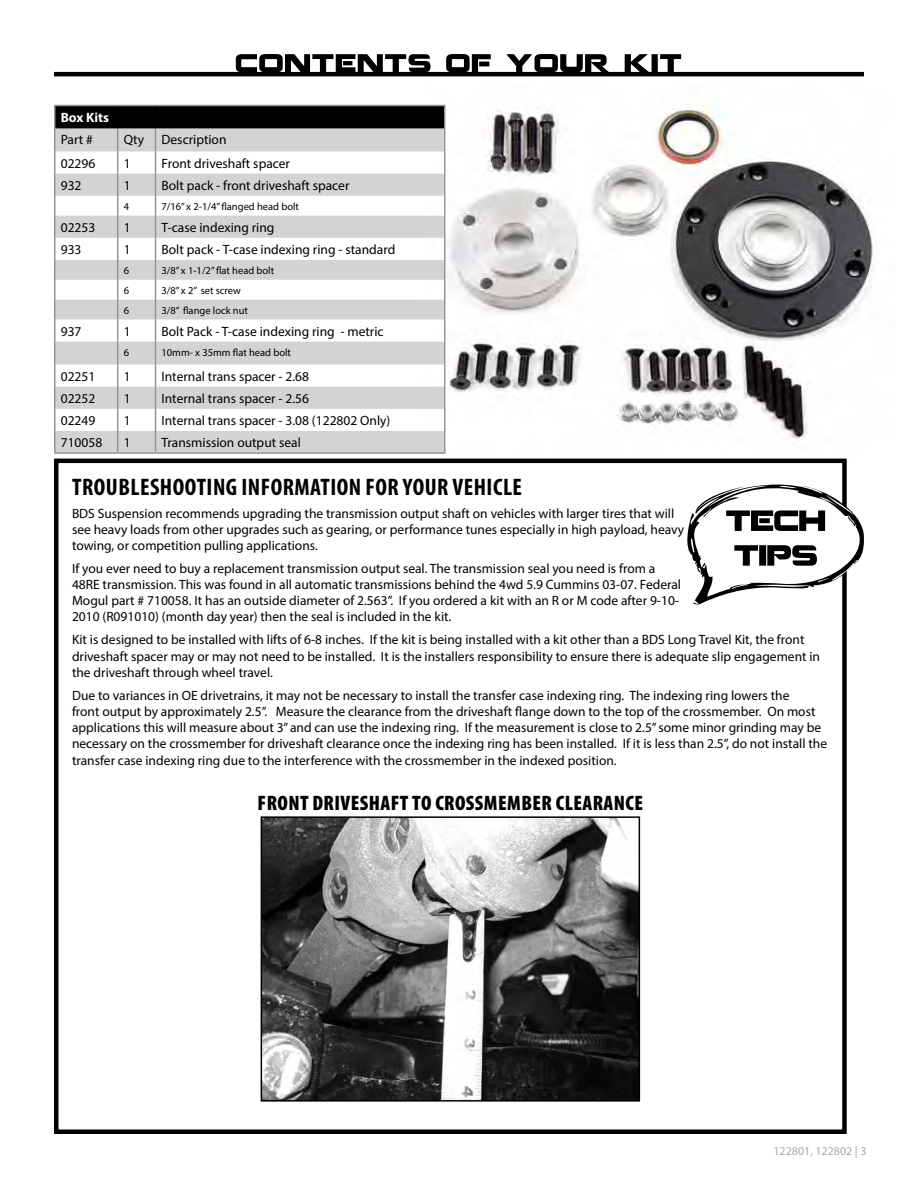
<style>
.page{position:relative;width:918px;height:1188px;background:#fff}
.page>*{position:absolute;margin:0;border:0;box-sizing:border-box;transform-origin:0 0}
.t1{font:700 condensed 24px "Myriad Pro";letter-spacing:.02em;color:#000}
.t2{font:900 condensed 21px "Myriad Pro";letter-spacing:.02em;color:#000}
.t3{font:13.5px/16.2px "Myriad Pro";color:#000}
.t4{font:700 13.5px "Myriad Pro";color:#fff}
.t5{font:12px "Myriad Pro";color:#a7a9ac}
.t6{font:10.5px "Myriad Pro";color:#000}
</style>
<div class="page">
<img style="left:423px;top:104px;width:451px;height:355px">
<svg style="left:236px;top:54px;width:445px;height:18px"></svg>
<hr style="left:54px;top:72px;width:810px;height:4px;background:#000">
<div style="left:55px;top:106px;width:390px;height:22px;background:#000"></div>
<svg style="left:56px;top:128px;width:388px;height:324px;fill:#d1d3d4"></svg>
<hr style="left:54px;top:105px;width:64px;height:1px;background:#939598">
<hr style="left:54px;top:106px;width:2px;height:22px;background:#939598">
<hr style="left:118px;top:105px;width:38px;height:1px;background:#939598">
<hr style="left:156px;top:105px;width:290px;height:1px;background:#939598">
<hr style="left:444px;top:106px;width:2px;height:22px;background:#939598">
<hr style="left:54px;top:128px;width:2px;height:24px;background:#939598">
<hr style="left:444px;top:128px;width:2px;height:24px;background:#939598">
<hr style="left:54px;top:152px;width:2px;height:22px;background:#939598">
<hr style="left:444px;top:152px;width:2px;height:22px;background:#939598">
<hr style="left:54px;top:174px;width:2px;height:22px;background:#939598">
<hr style="left:444px;top:174px;width:2px;height:22px;background:#939598">
<hr style="left:54px;top:196px;width:2px;height:20px;background:#939598">
<hr style="left:444px;top:196px;width:2px;height:20px;background:#939598">
<hr style="left:54px;top:216px;width:2px;height:22px;background:#939598">
<hr style="left:444px;top:216px;width:2px;height:22px;background:#939598">
<hr style="left:54px;top:238px;width:2px;height:22px;background:#939598">
<hr style="left:444px;top:238px;width:2px;height:22px;background:#939598">
<hr style="left:54px;top:260px;width:2px;height:20px;background:#939598">
<hr style="left:444px;top:260px;width:2px;height:20px;background:#939598">
<hr style="left:54px;top:280px;width:2px;height:20px;background:#939598">
<hr style="left:444px;top:280px;width:2px;height:20px;background:#939598">
<hr style="left:54px;top:300px;width:2px;height:20px;background:#939598">
<hr style="left:444px;top:300px;width:2px;height:20px;background:#939598">
<hr style="left:54px;top:320px;width:2px;height:22px;background:#939598">
<hr style="left:444px;top:320px;width:2px;height:22px;background:#939598">
<hr style="left:54px;top:342px;width:2px;height:23px;background:#939598">
<hr style="left:444px;top:342px;width:2px;height:23px;background:#939598">
<hr style="left:54px;top:365px;width:2px;height:22px;background:#939598">
<hr style="left:444px;top:365px;width:2px;height:22px;background:#939598">
<hr style="left:54px;top:387px;width:2px;height:22px;background:#939598">
<hr style="left:444px;top:387px;width:2px;height:22px;background:#939598">
<hr style="left:54px;top:409px;width:2px;height:22px;background:#939598">
<hr style="left:444px;top:409px;width:2px;height:22px;background:#939598">
<hr style="left:54px;top:431px;width:2px;height:21px;background:#939598">
<svg style="left:117px;top:128px;width:1px;height:324px"></svg>
<svg style="left:155px;top:128px;width:1px;height:324px"></svg>
<hr style="left:444px;top:431px;width:2px;height:21px;background:#939598">
<hr style="left:54px;top:452px;width:64px;height:2px;background:#939598">
<hr style="left:118px;top:452px;width:38px;height:2px;background:#939598">
<hr style="left:156px;top:452px;width:290px;height:2px;background:#939598">
<img style="left:264px;top:819px;width:373px;height:280px">
<div style="left:261px;top:816px;width:379px;height:286px;border:2px solid #000"></div>
<div style="left:54px;top:459px;width:793px;height:675px;border:4px solid #000"></div>
<svg style="left:687px;top:485px;width:177px;height:119px"></svg>
<p class="t4" style="left:61px;top:108px;width:50px">Box Kits</p>
<p class="t3" style="left:61px;top:131px;width:34px">Part #</p>
<p class="t3" style="left:124px;top:131px;width:22px">Qty</p>
<p class="t3" style="left:162px;top:131px;width:67px">Description</p>
<p class="t3" style="left:61px;top:155px;width:36px">02296</p>
<p class="t3" style="left:124px;top:155px;width:8px">1</p>
<p class="t3" style="left:162px;top:155px;width:130px">Front driveshaft spacer</p>
<p class="t3" style="left:61px;top:177px;width:22px">932</p>
<p class="t3" style="left:124px;top:177px;width:8px">1</p>
<p class="t3" style="left:162px;top:177px;width:189px">Bolt pack - front driveshaft spacer</p>
<p class="t6" style="left:124px;top:200px;width:7px">4</p>
<p class="t6" style="left:162px;top:200px;width:139px">7/16” x 2-1/4” flanged head bolt</p>
<p class="t3" style="left:61px;top:219px;width:36px">02253</p>
<p class="t3" style="left:124px;top:219px;width:8px">1</p>
<p class="t3" style="left:162px;top:219px;width:114px">T-case indexing ring</p>
<p class="t3" style="left:61px;top:241px;width:22px">933</p>
<p class="t3" style="left:124px;top:241px;width:8px">1</p>
<p class="t3" style="left:162px;top:241px;width:235px">Bolt pack - T-case indexing ring - standard</p>
<p class="t6" style="left:124px;top:264px;width:7px">6</p>
<p class="t6" style="left:162px;top:264px;width:114px">3/8” x 1-1/2” flat head bolt</p>
<p class="t6" style="left:124px;top:284px;width:7px">6</p>
<p class="t6" style="left:162px;top:284px;width:81px">3/8” x 2” set screw</p>
<p class="t6" style="left:124px;top:304px;width:7px">6</p>
<p class="t6" style="left:162px;top:304px;width:88px">3/8” flange lock nut</p>
<p class="t3" style="left:61px;top:323px;width:22px">937</p>
<p class="t3" style="left:124px;top:323px;width:8px">1</p>
<p class="t3" style="left:162px;top:323px;width:224px">Bolt Pack - T-case indexing ring - metric</p>
<p class="t6" style="left:124px;top:346px;width:7px">6</p>
<p class="t6" style="left:162px;top:346px;width:131px">10mm- x 35mm flat head bolt</p>
<p class="t3" style="left:61px;top:368px;width:36px">02251</p>
<p class="t3" style="left:124px;top:368px;width:8px">1</p>
<p class="t3" style="left:162px;top:368px;width:149px">Internal trans spacer - 2.68</p>
<p class="t3" style="left:61px;top:390px;width:36px">02252</p>
<p class="t3" style="left:124px;top:390px;width:8px">1</p>
<p class="t3" style="left:162px;top:390px;width:149px">Internal trans spacer - 2.56</p>
<p class="t3" style="left:61px;top:412px;width:36px">02249</p>
<p class="t3" style="left:124px;top:412px;width:8px">1</p>
<p class="t3" style="left:162px;top:412px;width:230px">Internal trans spacer - 3.08 (122802 Only)</p>
<p class="t3" style="left:61px;top:434px;width:43px">710058</p>
<p class="t3" style="left:124px;top:434px;width:8px">1</p>
<p class="t3" style="left:162px;top:434px;width:141px">Transmission output seal</p>
<h1 class="t1" style="left:72px;top:472px;width:451px">TROUBLESHOOTING INFORMATION FOR YOUR VEHICLE</h1>
<p class="t3" style="left:72px;top:505px;width:614px">BDS Suspension recommends upgrading the transmission output shaft on vehicles with larger tires that will see heavy loads from other upgrades such as gearing, or performance tunes especially in high payload, heavy towing, or competition pulling applications.</p>
<p class="t3" style="left:72px;top:560px;width:611px">If you ever need to buy a replacement transmission output seal. The transmission seal you need is from a 48RE transmission. This was found in all automatic transmissions behind the 4wd 5.9 Cummins 03-07. Federal Mogul part # 710058. It has an outside diameter of 2.563”. If you ordered a kit with an R or M code after 9-10- 2010 (R091010) (month day year) then the seal is included in the kit.</p>
<p class="t3" style="left:72px;top:632px;width:750px">Kit is designed to be installed with lifts of 6-8 inches. If the kit is being installed with a kit other than a BDS Long Travel Kit, the front driveshaft spacer may or may not need to be installed. It is the installers responsibility to ensure there is adequate slip engagement in the driveshaft through wheel travel.</p>
<p class="t3" style="left:72px;top:687px;width:757px">Due to variances in OE drivetrains, it may not be necessary to install the transfer case indexing ring. The indexing ring lowers the<br>front output by approximately 2.5”. Measure the clearance from the driveshaft flange down to the top of the crossmember. On most applications this will measure about 3” and can use the indexing ring. If the measurement is close to 2.5” some minor grinding may be necessary on the crossmember for driveshaft clearance once the indexing ring has been installed. If it is less than 2.5”, do not install the transfer case indexing ring due to the interference with the crossmember in the indexed position.</p>
<h2 class="t2" style="left:258px;top:791px;width:387px">FRONT DRIVESHAFT TO CROSSMEMBER CLEARANCE</h2>
<p class="t5" style="left:773px;top:1143px;width:95px">122801, 122802 | 3</p>
</div>
